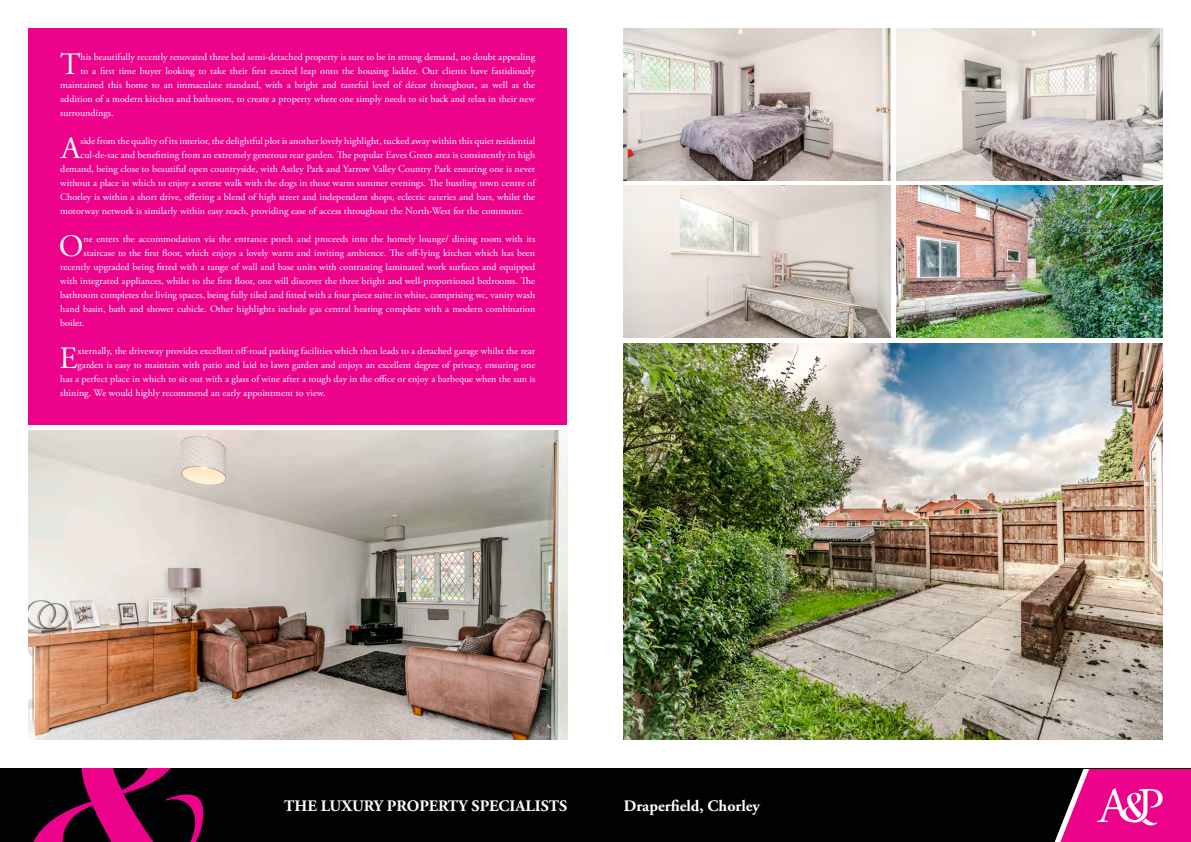
<style>
.page{position:relative;width:1191px;height:842px;background:#fff}
.page>*{position:absolute;margin:0;border:0;box-sizing:border-box;transform-origin:0 0}
.t1{font:31.1px "Adobe Garamond Pro";color:#fff}
.t2{font:700 16px "Adobe Garamond Pro";color:#fff}
.t3{font:10px "Adobe Garamond Pro";color:#fff}
</style>
<div class="page">
<div style="left:0;top:769px;width:1191px;height:73px;background:#010203"></div>
<svg style="left:33px;top:769px;width:171px;height:73px"></svg>
<svg style="left:1054px;top:769px;width:137px;height:73px;background:#d51e89"></svg>
<img style="left:28px;top:431px;width:539px;height:309px">
<div style="left:28px;top:28px;width:539px;height:397px;background:#ed028c"></div>
<img style="left:624px;top:343px;width:538px;height:397px">
<img style="left:896px;top:186px;width:266px;height:151px">
<img style="left:624px;top:186px;width:266px;height:151px">
<img style="left:896px;top:28px;width:266px;height:152px">
<img style="left:624px;top:28px;width:266px;height:152px">
<p class="t1" style="left:60px;top:45px;width:22px">T</p>
<p class="t3" style="left:81px;top:51px;width:456px">his beautifully recently renovated three bed semi-detached property is sure to be in strong demand, no doubt appealing</p>
<p class="t3" style="left:81px;top:65px;width:456px">to a first time buyer looking to take their first excited leap onto the housing ladder. Our clients have fastidiously</p>
<p class="t3" style="left:60px;top:79px;width:476px">maintained this home to an immaculate standard, with a bright and tasteful level of décor throughout, as well as the</p>
<p class="t3" style="left:60px;top:93px;width:476px">addition of a modern kitchen and bathroom, to create a property where one simply needs to sit back and relax in their new</p>
<p class="t3" style="left:60px;top:107px;width:55px">surroundings.</p>
<p class="t1" style="left:61px;top:129px;width:21px">A</p>
<p class="t3" style="left:80px;top:135px;width:456px">side from the quality of its interior, the delightful plot is another lovely highlight, tucked away within this quiet residential</p>
<p class="t3" style="left:80px;top:149px;width:456px">cul-de-sac and benefitting from an extremely generous rear garden. The popular Eaves Green area is consistently in high</p>
<p class="t3" style="left:60px;top:163px;width:476px">demand, being close to beautiful open countryside, with Astley Park and Yarrow Valley Country Park ensuring one is never</p>
<p class="t3" style="left:60px;top:177px;width:476px">without a place in which to enjoy a serene walk with the dogs in those warm summer evenings. The bustling town centre of</p>
<p class="t3" style="left:60px;top:191px;width:476px">Chorley is within a short drive, offering a blend of high street and independent shops, eclectic eateries and bars, whilst the</p>
<p class="t3" style="left:60px;top:205px;width:465px">motorway network is similarly within easy reach, providing ease of access throughout the North-West for the commuter.</p>
<p class="t1" style="left:59px;top:227px;width:26px">O</p>
<p class="t3" style="left:84px;top:233px;width:453px">ne enters the accommodation via the entrance porch and proceeds into the homely lounge/ dining room with its</p>
<p class="t3" style="left:84px;top:247px;width:453px">staircase to the first floor, which enjoys a lovely warm and inviting ambience. The off-lying kitchen which has been</p>
<p class="t3" style="left:60px;top:261px;width:476px">recently upgraded being fitted with a range of wall and base units with contrasting laminated work surfaces and equipped</p>
<p class="t3" style="left:60px;top:275px;width:476px">with integrated appliances, whilst to the first floor, one will discover the three bright and well-proportioned bedrooms. The</p>
<p class="t3" style="left:60px;top:289px;width:476px">bathroom completes the living spaces, being fully tiled and fitted with a four piece suite in white, comprising wc, vanity wash</p>
<p class="t3" style="left:60px;top:303px;width:476px">hand basin, bath and shower cubicle. Other highlights include gas central heating complete with a modern combination</p>
<p class="t3" style="left:60px;top:317px;width:26px">boiler.</p>
<p class="t1" style="left:59px;top:339px;width:20px">E</p>
<p class="t3" style="left:77px;top:345px;width:459px">xternally, the driveway provides excellent off-road parking facilities which then leads to a detached garage whilst the rear</p>
<p class="t3" style="left:77px;top:359px;width:459px">garden is easy to maintain with patio and laid to lawn garden and enjoys an excellent degree of privacy, ensuring one</p>
<p class="t3" style="left:60px;top:373px;width:476px">has a perfect place in which to sit out with a glass of wine after a tough day in the office or enjoy a barbeque when the sun is</p>
<p class="t3" style="left:60px;top:387px;width:267px">shining. We would highly recommend an early appointment to view.</p>
<p class="t2" style="left:284px;top:797px;width:284px">THE LUXURY PROPERTY SPECIALISTS</p>
<p class="t2" style="left:624px;top:797px;width:138px">Draperfield, Chorley</p>
</div>
